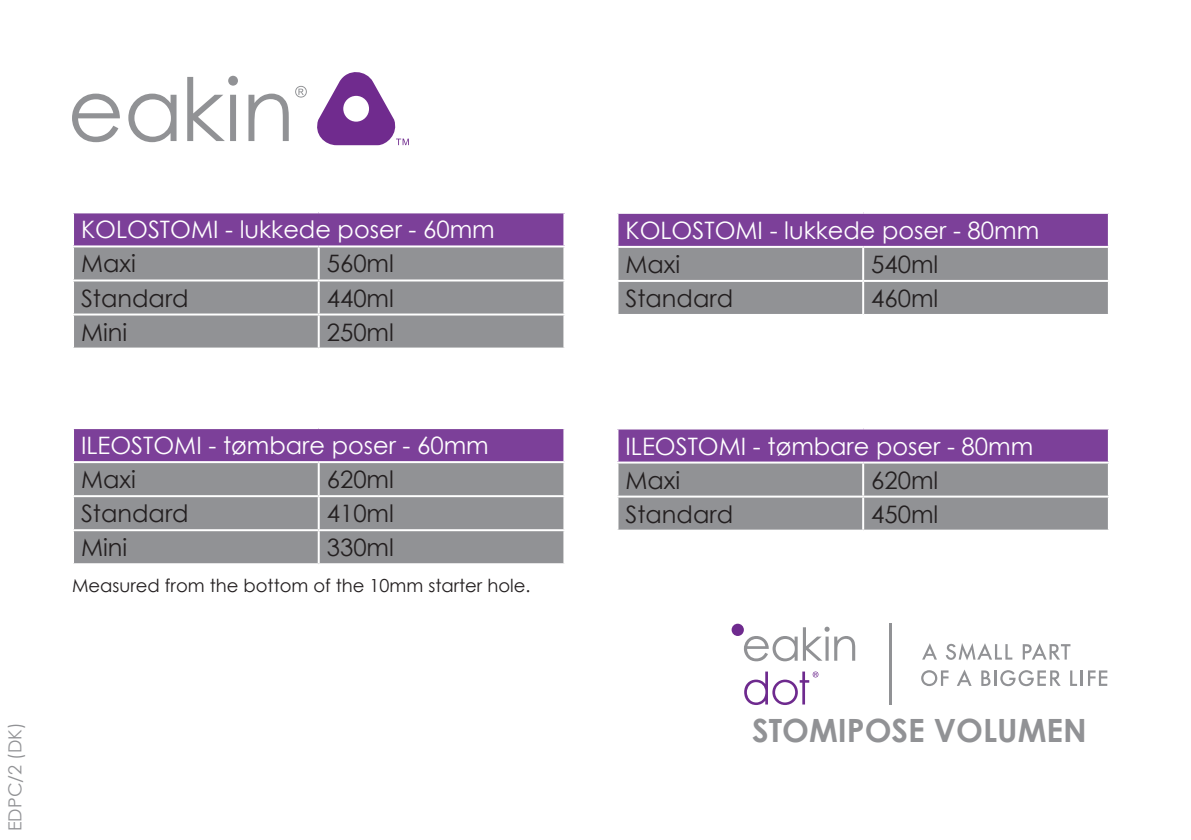
<style>
.page{position:relative;width:1191px;height:840px;background:#fff}
.page>*{position:absolute;margin:0;border:0;box-sizing:border-box;transform-origin:0 0}
.t1{font:700 32px "Century Gothic";color:#919295}
.t2{font:24px "Century Gothic";color:#fff}
.t3{font:24px "Century Gothic";color:#231f20}
.t4{font:18px "Century Gothic";color:#231f20}
.t5{font:18px "Century Gothic";color:#919295}
</style>
<div class="page">
<div style="left:73px;top:212px;width:491px;height:34px;background:#7c4099"></div>
<div style="left:74px;top:247px;width:489px;height:100px;background:#919295"></div>
<hr style="left:72px;top:211px;width:247px;height:2px;background:#fff">
<hr style="left:72px;top:213px;width:2px;height:32px;background:#fff">
<hr style="left:319px;top:211px;width:246px;height:2px;background:#fff">
<hr style="left:563px;top:213px;width:2px;height:32px;background:#fff">
<hr style="left:72px;top:245px;width:247px;height:2px;background:#fff">
<hr style="left:319px;top:245px;width:246px;height:2px;background:#fff">
<hr style="left:318px;top:247px;width:2px;height:32px;background:#fff">
<hr style="left:72px;top:279px;width:247px;height:2px;background:#fff">
<hr style="left:319px;top:279px;width:246px;height:2px;background:#fff">
<hr style="left:318px;top:281px;width:2px;height:32px;background:#fff">
<hr style="left:72px;top:313px;width:247px;height:2px;background:#fff">
<hr style="left:319px;top:313px;width:246px;height:2px;background:#fff">
<hr style="left:318px;top:315px;width:2px;height:32px;background:#fff">
<div style="left:73px;top:428px;width:491px;height:34px;background:#7c4099"></div>
<div style="left:74px;top:463px;width:489px;height:100px;background:#919295"></div>
<hr style="left:72px;top:427px;width:247px;height:2px;background:#fff">
<hr style="left:72px;top:429px;width:2px;height:32px;background:#fff">
<hr style="left:319px;top:427px;width:246px;height:2px;background:#fff">
<hr style="left:563px;top:429px;width:2px;height:32px;background:#fff">
<hr style="left:72px;top:461px;width:247px;height:2px;background:#fff">
<hr style="left:319px;top:461px;width:246px;height:2px;background:#fff">
<hr style="left:318px;top:463px;width:2px;height:32px;background:#fff">
<hr style="left:72px;top:495px;width:247px;height:2px;background:#fff">
<hr style="left:319px;top:495px;width:246px;height:2px;background:#fff">
<hr style="left:318px;top:497px;width:2px;height:32px;background:#fff">
<hr style="left:72px;top:529px;width:247px;height:2px;background:#fff">
<hr style="left:319px;top:529px;width:246px;height:2px;background:#fff">
<hr style="left:318px;top:531px;width:2px;height:32px;background:#fff">
<svg style="left:295px;top:86px;width:12px;height:11px"></svg>
<svg style="left:72px;top:94px;width:48px;height:48px"></svg>
<svg style="left:128px;top:94px;width:48px;height:48px"></svg>
<svg style="left:187px;top:76px;width:51px;height:65px"></svg>
<svg style="left:248px;top:94px;width:41px;height:47px"></svg>
<svg style="left:317px;top:72px;width:92px;height:73px"></svg>
<hr style="left:889px;top:623px;width:3px;height:81px;background:#919295">
<svg style="left:922px;top:643px;width:15px;height:16px"></svg>
<svg style="left:945px;top:643px;width:67px;height:17px"></svg>
<svg style="left:1022px;top:643px;width:48px;height:16px"></svg>
<svg style="left:921px;top:670px;width:27px;height:15px"></svg>
<svg style="left:957px;top:669px;width:14px;height:16px"></svg>
<svg style="left:981px;top:670px;width:79px;height:15px"></svg>
<svg style="left:1070px;top:670px;width:12px;height:15px"></svg>
<svg style="left:1088px;top:670px;width:19px;height:15px"></svg>
<div style="left:731px;top:623px;width:13px;height:12px;background:#6e2a8e;border-radius:50%"></div>
<svg style="left:744px;top:636px;width:53px;height:25px"></svg>
<svg style="left:803px;top:626px;width:52px;height:34px"></svg>
<svg style="left:744px;top:671px;width:74px;height:33px"></svg>
<div style="left:617px;top:213px;width:491px;height:34px;background:#7c4099"></div>
<div style="left:618px;top:248px;width:489px;height:66px;background:#919295"></div>
<hr style="left:616px;top:212px;width:247px;height:2px;background:#fff">
<hr style="left:616px;top:214px;width:2px;height:32px;background:#fff">
<hr style="left:863px;top:212px;width:246px;height:2px;background:#fff">
<hr style="left:1107px;top:214px;width:2px;height:32px;background:#fff">
<hr style="left:616px;top:246px;width:247px;height:2px;background:#fff">
<hr style="left:863px;top:246px;width:246px;height:2px;background:#fff">
<hr style="left:862px;top:248px;width:2px;height:32px;background:#fff">
<hr style="left:616px;top:280px;width:247px;height:2px;background:#fff">
<hr style="left:863px;top:280px;width:246px;height:2px;background:#fff">
<hr style="left:862px;top:282px;width:2px;height:32px;background:#fff">
<div style="left:617px;top:428px;width:491px;height:34px;background:#7c4099"></div>
<div style="left:618px;top:463px;width:489px;height:66px;background:#919295"></div>
<hr style="left:616px;top:427px;width:247px;height:2px;background:#fff">
<hr style="left:616px;top:429px;width:2px;height:32px;background:#fff">
<hr style="left:863px;top:427px;width:246px;height:2px;background:#fff">
<hr style="left:1107px;top:429px;width:2px;height:32px;background:#fff">
<hr style="left:616px;top:461px;width:247px;height:2px;background:#fff">
<hr style="left:863px;top:461px;width:246px;height:2px;background:#fff">
<hr style="left:862px;top:463px;width:2px;height:32px;background:#fff">
<hr style="left:616px;top:495px;width:247px;height:2px;background:#fff">
<hr style="left:863px;top:495px;width:246px;height:2px;background:#fff">
<hr style="left:862px;top:497px;width:2px;height:32px;background:#fff">
<p class="t2" style="left:81px;top:213px;width:415px">KOLOSTOMI - lukkede poser - 60mm</p>
<p class="t3" style="left:81px;top:247px;width:56px">Maxi</p>
<p class="t3" style="left:327px;top:247px;width:69px">560ml</p>
<p class="t3" style="left:81px;top:281px;width:109px">Standard</p>
<p class="t3" style="left:327px;top:281px;width:69px">440ml</p>
<p class="t3" style="left:81px;top:315px;width:48px">Mini</p>
<p class="t3" style="left:327px;top:315px;width:69px">250ml</p>
<p class="t2" style="left:81px;top:428px;width:409px">ILEOSTOMI - tømbare poser - 60mm</p>
<p class="t3" style="left:81px;top:462px;width:56px">Maxi</p>
<p class="t3" style="left:327px;top:462px;width:69px">620ml</p>
<p class="t3" style="left:81px;top:496px;width:109px">Standard</p>
<p class="t3" style="left:327px;top:496px;width:69px">410ml</p>
<p class="t3" style="left:81px;top:530px;width:48px">Mini</p>
<p class="t3" style="left:327px;top:530px;width:69px">330ml</p>
<p class="t4" style="left:72px;top:573px;width:460px">Measured from the bottom of the 10mm starter hole.</p>
<p class="t5" style="left:2px;top:830px;width:110px;rotate:-90deg">EDPC/2 (DK)</p>
<p class="t2" style="left:625px;top:213px;width:415px">KOLOSTOMI - lukkede poser - 80mm</p>
<p class="t3" style="left:625px;top:247px;width:56px">Maxi</p>
<p class="t3" style="left:871px;top:247px;width:69px">540ml</p>
<p class="t3" style="left:625px;top:281px;width:109px">Standard</p>
<p class="t3" style="left:871px;top:281px;width:69px">460ml</p>
<p class="t2" style="left:625px;top:429px;width:409px">ILEOSTOMI - tømbare poser - 80mm</p>
<p class="t3" style="left:625px;top:463px;width:56px">Maxi</p>
<p class="t3" style="left:871px;top:463px;width:69px">620ml</p>
<p class="t3" style="left:625px;top:497px;width:109px">Standard</p>
<p class="t3" style="left:871px;top:497px;width:69px">450ml</p>
<h1 class="t1" style="left:752px;top:705px;width:336px">STOMIPOSE VOLUMEN</h1>
</div>
